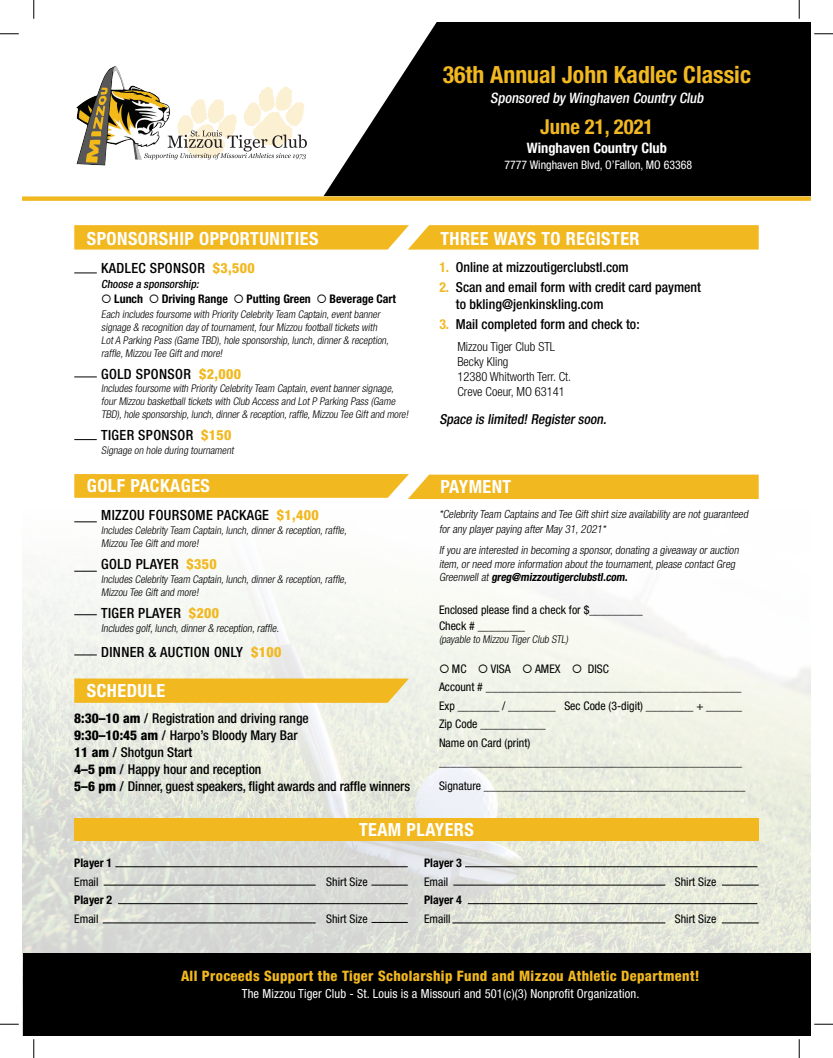
<style>
.page{position:relative;width:833px;height:1058px;background:#fff}
.page>*{position:absolute;margin:0;border:0;box-sizing:border-box;transform-origin:0 0}
.t1{font:700 condensed 23.75px "Helvetica Neue";color:#f1b820}
.t2{font:700 condensed 20.62px "Helvetica Neue";color:#f1b820}
.t3{font:700 condensed 18.12px "Helvetica Neue";letter-spacing:.025em;color:#fff}
.t4{font:800 condensed 14.38px "Helvetica Neue";letter-spacing:.025em;color:#f1b820}
.t5{font:italic 500 condensed 14.38px "Helvetica Neue";color:#fff}
.t6{font:700 condensed 14.38px "Helvetica Neue";color:#fff}
.t7{font:500 condensed 14px "Helvetica Neue";letter-spacing:.025em;color:#000}
.t8{font:500 condensed 13.75px/16.5px "Helvetica Neue";color:#000}
.t9{font:italic 500 condensed 13.75px "Helvetica Neue";color:#000}
.t10{font:500 condensed 13.5px/17px "Helvetica Neue";color:#000}
.t11{font:condensed 12.5px "Helvetica Neue";letter-spacing:.01em;color:#fff}
.t12{font:300 condensed 12.5px/15px "Helvetica Neue";color:#000}
.t13{font:condensed 11.88px/18.8px "Helvetica Neue";color:#000}
.t14{font:700 condensed 11.88px "Helvetica Neue";color:#000}
.t15{font:condensed 11.88px "Helvetica Neue";color:#fff}
.t16{font:italic 300 condensed 11.25px/13.5px "Helvetica Neue";color:#000}
.t17{font:italic 500 condensed 11.25px "Helvetica Neue";color:#000}
.t18{font:italic 300 condensed 11px "Helvetica Neue";color:#000}
.t19{font:italic 300 condensed 10.62px/12.8px "Helvetica Neue";color:#000}
.s1{font-weight:800;color:#f1b820}
.s2{font-weight:800}
.s3{font-weight:700;color:#f1b820}
.s4{font-weight:700}
</style>
<div class="page">
<img style="left:22px;top:522px;width:788px;height:430px">
<svg style="left:74px;top:273px;width:23px;height:1px"></svg>
<svg style="left:74px;top:377px;width:23px;height:1px"></svg>
<svg style="left:74px;top:439px;width:23px;height:1px"></svg>
<img style="left:76px;top:66px;width:99px;height:100px">
<svg style="left:135px;top:83px;width:172px;height:76px"></svg>
<svg style="left:323px;top:22px;width:487px;height:174px;background:#1d1d1d"></svg>
<div style="left:22px;top:196px;width:788px;height:5px;background:#f1b820"></div>
<svg style="left:74px;top:521px;width:23px;height:1px"></svg>
<svg style="left:74px;top:571px;width:23px;height:1px"></svg>
<svg style="left:74px;top:614px;width:23px;height:1px"></svg>
<svg style="left:74px;top:654px;width:23px;height:1px"></svg>
<svg style="left:74px;top:678px;width:335px;height:25px;background:#f0bb2b"></svg>
<div style="left:74px;top:817px;width:684px;height:23px;background:#f1b820"></div>
<hr style="left:115px;top:866px;width:292px;height:1px;background:#000">
<hr style="left:104px;top:884px;width:211px;height:1px;background:#000">
<hr style="left:118px;top:903px;width:290px;height:1px;background:#000">
<hr style="left:103px;top:922px;width:212px;height:1px;background:#000">
<hr style="left:465px;top:866px;width:292px;height:1px;background:#000">
<hr style="left:453px;top:884px;width:212px;height:1px;background:#000">
<hr style="left:468px;top:903px;width:289px;height:1px;background:#000">
<hr style="left:452px;top:922px;width:213px;height:1px;background:#000">
<svg style="left:74px;top:225px;width:684px;height:24px;background:#f1ba28"></svg>
<svg style="left:74px;top:474px;width:684px;height:25px;background:#f1bc2e"></svg>
<div style="left:22px;top:952px;width:788px;height:83px;background:#000"></div>
<hr style="left:371px;top:884px;width:37px;height:1px;background:#000">
<hr style="left:371px;top:922px;width:37px;height:1px;background:#000">
<hr style="left:722px;top:884px;width:36px;height:1px;background:#000">
<hr style="left:721px;top:922px;width:37px;height:1px;background:#000">
<svg style="left:0;top:33px;width:19px;height:2px"></svg>
<svg style="left:814px;top:33px;width:18px;height:2px"></svg>
<svg style="left:0;top:1023px;width:19px;height:2px"></svg>
<svg style="left:814px;top:1023px;width:18px;height:2px"></svg>
<svg style="left:33px;top:0;width:2px;height:19px"></svg>
<svg style="left:33px;top:1039px;width:2px;height:19px"></svg>
<svg style="left:798px;top:0;width:2px;height:19px"></svg>
<svg style="left:798px;top:1039px;width:2px;height:19px"></svg>
<h3 class="t3" style="left:87px;top:227px;width:233px">SPONSORSHIP OPPORTUNITIES</h3>
<h3 class="t7" style="left:101px;top:259px;width:155px">KADLEC SPONSOR <span class="s1">$3,500</span></h3>
<p class="t17" style="left:101px;top:277px;width:101px">Choose a sponsorship:</p>
<p class="t14" style="left:101px;top:292px;width:296px">○ Lunch ○ Driving Range ○ Putting Green ○ Beverage Cart</p>
<p class="t19" style="left:101px;top:308px;width:291px">Each includes foursome with Priority Celebrity Team Captain,event banner signage &amp; recognition day of tournament,four Mizzou football tickets with LotA Parking Pass (Game TBD),hole sponsorship,lunch,dinner &amp; reception, raffle,Mizzou Tee Gift and more!</p>
<h3 class="t7" style="left:101px;top:365px;width:141px">GOLD SPONSOR <span class="s1">$2,000</span></h3>
<p class="t19" style="left:101px;top:382px;width:310px">Includes foursome with Priority Celebrity Team Captain,event banner signage, four Mizzou basketball tickets with Club Access and Lot P Parking Pass (Game<br>TBD),hole sponsorship,lunch,dinner&amp; reception,raffle,Mizzou Tee Giftand more!</p>
<h3 class="t7" style="left:101px;top:427px;width:132px">TIGER SPONSOR <span class="s1">$150</span></h3>
<p class="t19" style="left:101px;top:443px;width:136px">Signage on hole during tournament</p>
<h3 class="t3" style="left:87px;top:475px;width:124px">GOLF PACKAGES</h3>
<h3 class="t7" style="left:101px;top:507px;width:219px">MIZZOU FOURSOME PACKAGE <span class="s1">$1,400</span></h3>
<p class="t19" style="left:101px;top:524px;width:249px;line-height:13.1px">Includes Celebrity Team Captain,lunch,dinner &amp; reception,raffle,<br>Mizzou Tee Gift and more!</p>
<h3 class="t7" style="left:101px;top:556px;width:117px">GOLD PLAYER <span class="s1">$350</span></h3>
<p class="t19" style="left:101px;top:572px;width:249px;line-height:13.1px">Includes Celebrity Team Captain,lunch,dinner &amp; reception,raffle,<br>Mizzou Tee Gift and more!</p>
<h3 class="t7" style="left:101px;top:604px;width:119px">TIGER PLAYER <span class="s1">$200</span></h3>
<p class="t18" style="left:101px;top:621px;width:181px">Includes golf,lunch,dinner &amp; reception,raffle.</p>
<h3 class="t7" style="left:101px;top:643px;width:182px">DINNER &amp; AUCTION ONLY <span class="s1">$100</span></h3>
<h3 class="t3" style="left:87px;top:679px;width:80px">SCHEDULE</h3>
<p class="t10" style="left:74px;top:709px;width:337px"><span class="s2">8:30–10 am</span> / Registration and driving range<br><span class="s2">9:30–10:45 am</span> / Harpo’s Bloody Mary Bar<br><span class="s2">11 am</span> / Shotgun Start<br><span class="s2">4–5 pm</span> / Happy hour and reception<br><span class="s2">5–6 pm</span> / Dinner, guest speakers, flight awards and raffle winners</p>
<h1 class="t1" style="left:443px;top:60px;width:310px">36th Annual John Kadlec Classic</h1>
<h3 class="t5" style="left:490px;top:89px;width:217px">Sponsored by Winghaven Country Club</h3>
<h2 class="t2" style="left:540px;top:114px;width:115px">June 21, 2021</h2>
<h3 class="t6" style="left:526px;top:139px;width:142px">Winghaven Country Club</h3>
<p class="t15" style="left:504px;top:157px;width:189px">7777 Winghaven Blvd, O’Fallon, MO 63368</p>
<h3 class="t3" style="left:440px;top:227px;width:201px">THREE WAYS TO REGISTER</h3>
<p class="t8" style="left:439px;top:259px;width:191px"><span class="s3">1.</span> Online at mizzoutigerclubstl.com</p>
<p class="t8" style="left:456px;top:279px;width:247px;text-indent:-17px"><span class="s3">2.</span> Scan and email form with credit card payment to bkling@jenkinskling.com</p>
<p class="t8" style="left:439px;top:315px;width:202px"><span class="s3">3.</span> Mail completed form and check to:</p>
<p class="t12" style="left:457px;top:339px;width:115px">Mizzou Tiger Club STL<br>Becky Kling<br>12380 Whitworth Terr. Ct.<br>Creve Coeur, MO 63141</p>
<p class="t9" style="left:439px;top:411px;width:171px">Space is limited!Registersoon.</p>
<h3 class="t3" style="left:440px;top:475px;width:72px">PAYMENT</h3>
<p class="t16" style="left:439px;top:507px;width:312px;line-height:15px">*Celebrity Team Captains and Tee Gift shirt size availability are not guaranteed for any player paying after May 31,2021*</p>
<p class="t16" style="left:439px;top:543px;width:303px">If you are interested in becoming a sponsor,donating a giveaway or auction item,or need more information about the tournament,please contact Greg<br>Greenwell at <span class="s4">greg@mizzoutigerclubstl.com.</span></p>
<p class="t13" style="left:439px;top:601px;width:205px;line-height:16.2px">Enclosed please find a check for $_________<br>Check # ________</p>
<p class="t19" style="left:439px;top:632px;width:131px">(payable to Mizzou Tiger Club STL)</p>
<p class="t13" style="left:439px;top:660px;width:304px;line-height:17.5px">○ MC ○ VISA ○ AMEX ○ DISC<br>Account # ___________________________________________</p>
<p class="t13" style="left:439px;top:696px;width:304px">Exp _______ / ________ Sec Code (3-digit) ________ + ______ Zip Code ___________<br>Name on Card (print) ___________________________________________________</p>
<p class="t13" style="left:439px;top:776px;width:308px">Signature ____________________________________________</p>
<h3 class="t3" style="left:359px;top:818px;width:116px">TEAM PLAYERS</h3>
<p class="t14" style="left:74px;top:855px;width:40px">Player 1</p>
<p class="t13" style="left:74px;top:872px;width:26px">Email</p>
<p class="t13" style="left:326px;top:872px;width:43px">Shirt Size</p>
<p class="t14" style="left:74px;top:892px;width:40px">Player 2</p>
<p class="t13" style="left:74px;top:909px;width:26px">Email</p>
<p class="t13" style="left:326px;top:909px;width:43px">Shirt Size</p>
<p class="t14" style="left:424px;top:855px;width:39px">Player 3</p>
<p class="t13" style="left:424px;top:872px;width:26px">Email</p>
<p class="t13" style="left:674px;top:872px;width:43px">Shirt Size</p>
<p class="t14" style="left:424px;top:892px;width:39px">Player 4</p>
<p class="t13" style="left:424px;top:909px;width:28px">Emaill</p>
<p class="t13" style="left:674px;top:909px;width:43px">Shirt Size</p>
<h3 class="t4" style="left:181px;top:967px;width:520px">All Proceeds Support the Tiger Scholarship Fund and Mizzou Athletic Department!</h3>
<p class="t11" style="left:242px;top:986px;width:399px">The Mizzou Tiger Club - St. Louis is a Missouri and 501(c)(3) Nonprofit Organization.</p>
</div>
